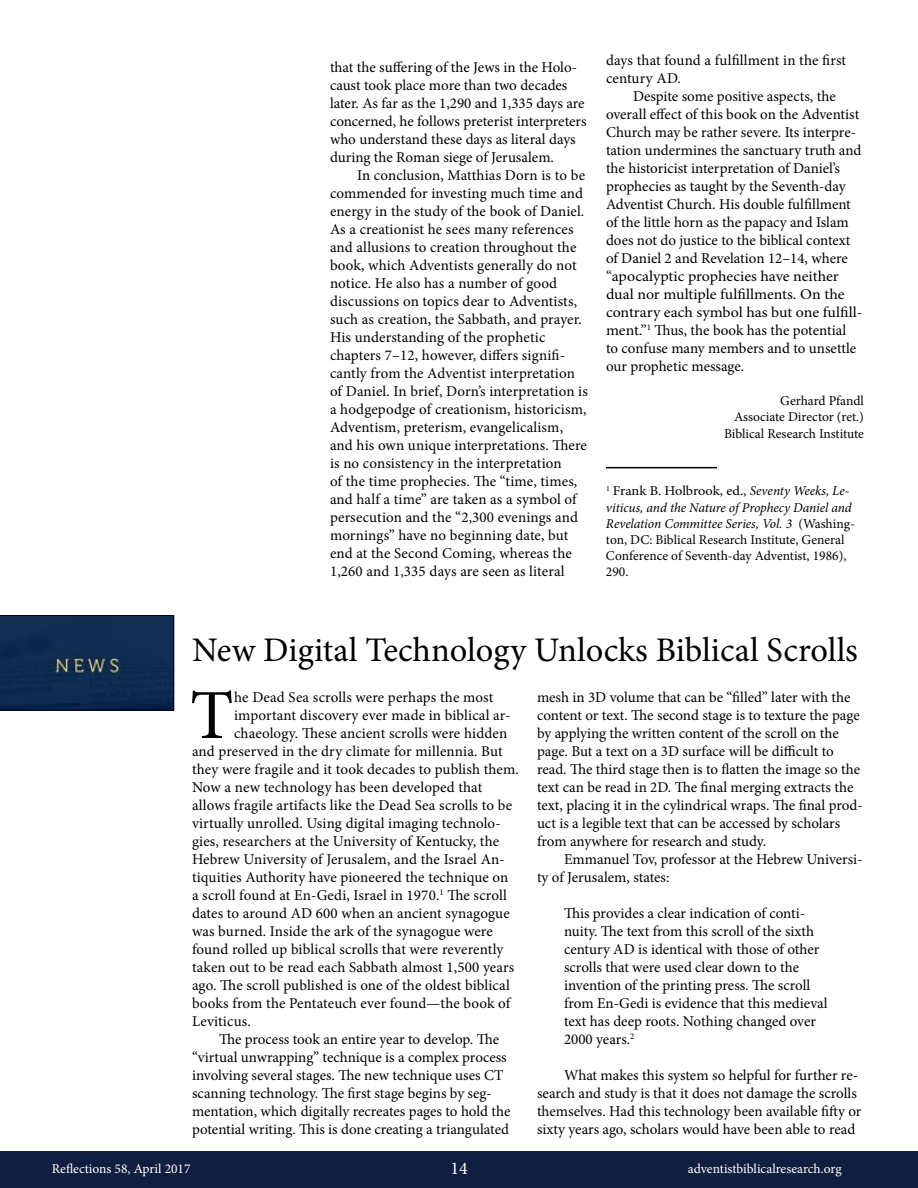
<style>
.page{position:relative;width:918px;height:1188px;background:#fff}
.page>*{position:absolute;margin:0;border:0;box-sizing:border-box;transform-origin:0 0}
.t1{font:70.35px "Minion Pro";color:#000}
.t2{font:34.5px "Minion Pro";color:#000}
.t3{font:18px "Minion Pro";color:#fff}
.t4{font:15px/18px "Minion Pro";color:#000}
.t5{font:13.5px/16.2px "Minion Pro";letter-spacing:-.005em;color:#000;scale:1.06 1}
.t6{font:13.5px/16.2px "Minion Pro";letter-spacing:-.005em;color:#000;text-align:right}
.t7{font:13.5px "Minion Pro";color:#fff}
.s1{font-style:italic}
</style>
<div class="page">
<div style="left:0;top:1151px;width:918px;height:37px;background:#101e3f"></div>
<hr style="left:606px;top:467px;width:111px;height:1px;background:#000">
<svg style="left:0;top:615px;width:174px;height:95px;background:#102c4f"></svg>
<p class="t4" style="left:330px;top:58px;width:258px">that the suffering of the Jews in the Holo&shy;caust took place more than two decades later. As far as the 1,290 and 1,335 days are concerned, he follows preterist interpreters who understand these days as literal days during the Roman siege of Jerusalem.</p>
<p class="t4" style="left:330px;top:166px;width:259px;text-indent:27px">In conclusion, Matthias Dorn is to be commended for investing much time and energy in the study of the book of Daniel.<br>As a creationist he sees many references and allusions to creation throughout the book, which Adventists generally do not notice. He also has a number of good discussions on topics dear to Adventists, such as creation, the Sabbath, and prayer.<br>His understanding of the prophetic chapters 7–12, however, differs signifi&shy;cantly from the Adventist interpretation of Daniel. In brief, Dorn’s interpretation is a hodgepodge of creationism, historicism, Adventism, preterism, evangelicalism, and his own unique interpretations. There is no consistency in the interpretation<br>of the time prophecies. The “time, times, and half a time” are taken as a symbol of persecution and the “2,300 evenings and mornings” have no beginning date, but end at the Second Coming, whereas the 1,260 and 1,335 days are seen as literal</p>
<p class="t4" style="left:606px;top:51px;width:242px">days that found a fulfillment in the first century AD.</p>
<p class="t4" style="left:606px;top:87px;width:258px;text-indent:27px">Despite some positive aspects, the overall effect of this book on the Adventist Church may be rather severe. Its interpre&shy;tation undermines the sanctuary truth and the historicist interpretation of Daniel’s prophecies as taught by the Seventh-day Adventist Church. His double fulfillment of the little horn as the papacy and Islam does not do justice to the biblical context of Daniel 2 and Revelation 12–14, where “apocalyptic prophecies have neither dual nor multiple fulfillments. On the contrary each symbol has but one fulfill&shy;ment.”<sup>1</sup> Thus, the book has the potential<br>to confuse many members and to unsettle our prophetic message.</p>
<p class="t6" style="left:724px;top:393px;width:141px">Gerhard Pfandl<br>Associate Director (ret.)<br>Biblical Research Institute</p>
<p class="t5" style="left:606px;top:483px;width:236px"><sup>1</sup> Frank B. Holbrook, ed., <span class="s1">Seventy Weeks, Le&shy;viticus, and the Nature of Prophecy Daniel and Revelation Committee Series, Vol. 3</span> (Washing&shy;ton, DC: Biblical Research Institute, General Conference of Seventh-day Adventist, 1986), 290.</p>
<h2 class="t2" style="left:192px;top:627px;width:667px">New Digital Technology Unlocks Biblical Scrolls</h2>
<h1 class="t1" style="left:190px;top:668px;width:45px">T</h1>
<p class="t4" style="left:234px;top:688px;width:261px">he Dead Sea scrolls were perhaps the most</p>
<p class="t4" style="left:537px;top:688px;width:327px">mesh in 3D volume that can be “filled” later with the content or text. The second stage is to texture the page by applying the written content of the scroll on the page. But a text on a 3D surface will be difficult to read. The third stage then is to flatten the image so the text can be read in 2D. The final merging extracts the text, placing it in the cylindrical wraps. The final prod&shy;uct is a legible text that can be accessed by scholars from anywhere for research and study.</p>
<p class="t4" style="left:537px;top:850px;width:327px;text-indent:27px">Emmanuel Tov, professor at the Hebrew Universi&shy;ty of Jerusalem, states:</p>
<p class="t4" style="left:564px;top:904px;width:265px">This provides a clear indication of conti&shy;nuity. The text from this scroll of the sixth century AD is identical with those of other scrolls that were used clear down to the invention of the printing press. The scroll from En-Gedi is evidence that this medieval text has deep roots. Nothing changed over 2000 years.<sup>2</sup></p>
<p class="t4" style="left:537px;top:1066px;width:326px;text-indent:27px">What makes this system so helpful for further re&shy;search and study is that it does not damage the scrolls themselves. Had this technology been available fifty or sixty years ago, scholars would have been able to read</p>
<p class="t4" style="left:234px;top:706px;width:278px">important discovery ever made in biblical ar-</p>
<p class="t4" style="left:234px;top:724px;width:275px">chaeology. These ancient scrolls were hidden</p>
<p class="t4" style="left:192px;top:742px;width:312px">and preserved in the dry climate for millennia. But</p>
<p class="t4" style="left:192px;top:760px;width:328px">they were fragile and it took decades to publish them.</p>
<p class="t4" style="left:192px;top:778px;width:292px">Now a new technology has been developed that</p>
<p class="t4" style="left:192px;top:796px;width:322px">allows fragile artifacts like the Dead Sea scrolls to be</p>
<p class="t4" style="left:192px;top:814px;width:310px">virtually unrolled. Using digital imaging technolo-</p>
<p class="t4" style="left:192px;top:832px;width:309px">gies, researchers at the University of Kentucky, the</p>
<p class="t4" style="left:192px;top:850px;width:314px">Hebrew University of Jerusalem, and the Israel An-</p>
<p class="t4" style="left:192px;top:868px;width:318px">tiquities Authority have pioneered the technique on</p>
<p class="t4" style="left:192px;top:886px;width:316px">a scroll found at En-Gedi, Israel in 1970.<sup>1</sup> The scroll</p>
<p class="t4" style="left:192px;top:904px;width:319px">dates to around AD 600 when an ancient synagogue</p>
<p class="t4" style="left:192px;top:922px;width:302px">was burned. Inside the ark of the synagogue were</p>
<p class="t4" style="left:192px;top:940px;width:313px">found rolled up biblical scrolls that were reverently</p>
<p class="t4" style="left:192px;top:958px;width:324px">taken out to be read each Sabbath almost 1,500 years</p>
<p class="t4" style="left:192px;top:976px;width:319px">ago. The scroll published is one of the oldest biblical</p>
<p class="t4" style="left:192px;top:994px;width:320px">books from the Pentateuch ever found—the book of</p>
<p class="t4" style="left:192px;top:1012px;width:60px">Leviticus.</p>
<p class="t4" style="left:219px;top:1030px;width:282px">The process took an entire year to develop. The</p>
<p class="t4" style="left:192px;top:1048px;width:316px">“virtual unwrapping” technique is a complex process</p>
<p class="t4" style="left:192px;top:1066px;width:313px">involving several stages. The new technique uses CT</p>
<p class="t4" style="left:192px;top:1084px;width:301px">scanning technology. The first stage begins by seg-</p>
<p class="t4" style="left:192px;top:1102px;width:320px">mentation, which digitally recreates pages to hold the</p>
<p class="t4" style="left:192px;top:1120px;width:319px">potential writing. This is done creating a triangulated</p>
<p class="t7" style="left:52px;top:1159px;width:140px">Reflections 58, April 2017</p>
<p class="t3" style="left:450px;top:1157px;width:19px">14</p>
<p class="t7" style="left:688px;top:1159px;width:155px">adventistbiblicalresearch.org</p>
</div>
